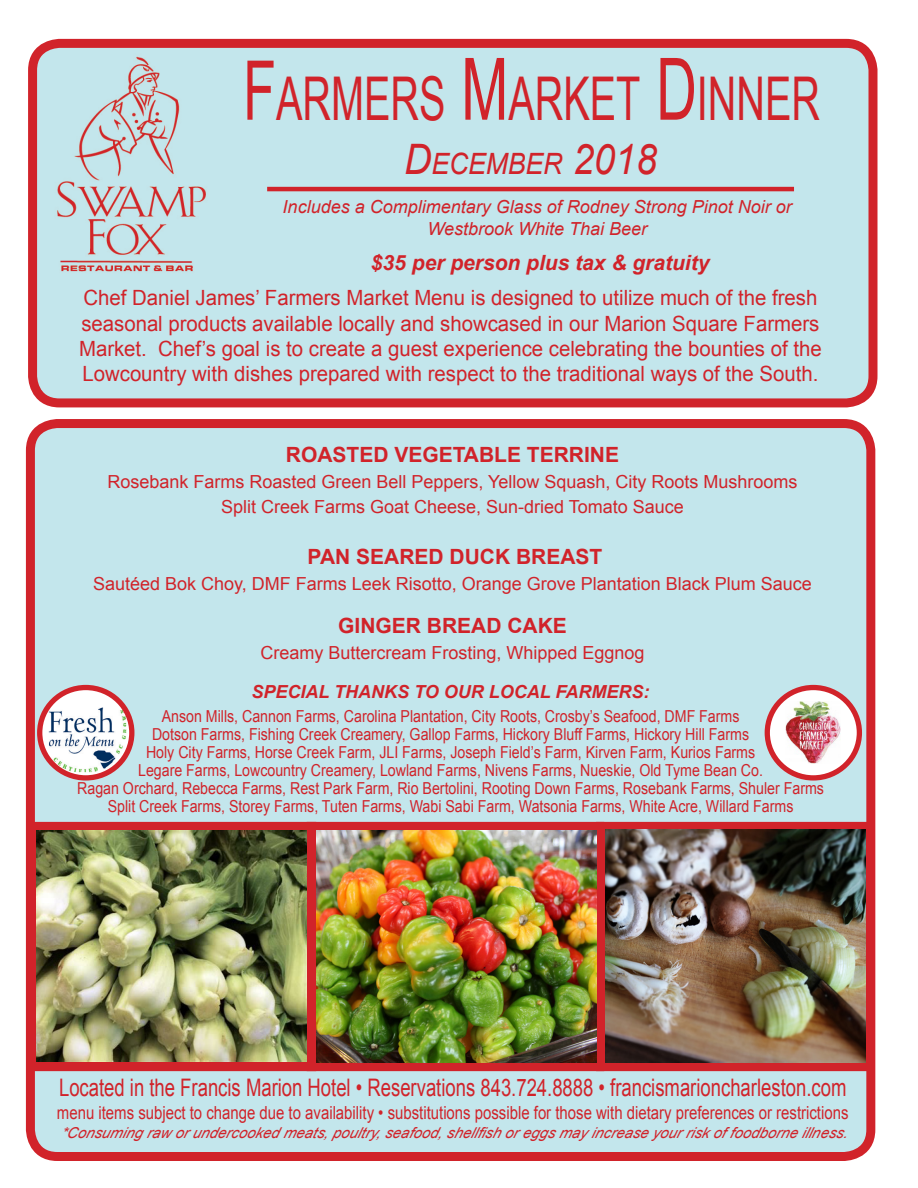
<style>
.page{position:relative;width:918px;height:1188px;background:#fff}
.page>*{position:absolute;margin:0;border:0;box-sizing:border-box;transform-origin:0 0}
.t1{font:60.3px "Arial";color:#d1232a;scale:.66 1}
.t2{font:italic 29.4px "Arial";color:#d1232a;scale:.9 1}
.t3{font:24.15px "Arial";color:#d1232a;scale:.77 1}
.t4{font:21px "Arial";color:#d1232a}
.t5{font:700 21px "Arial";color:#d1232a}
.t6{font:italic 700 21px "Arial";color:#d1232a}
.t7{font:18px "Arial";color:#d1232a}
.t8{font:18px "Arial";color:#d1232a;scale:.83 1}
.t9{font:italic 18px "Arial";color:#d1232a}
.t10{font:italic 700 18px "Arial";color:#d1232a}
.t11{font:16.5px "Arial";color:#d1232a;scale:.86 1}
.t12{font:italic 15px "Arial";color:#d1232a}
.s1{font-size:82.5px}
.s2{font-size:86.25px}
.s3{font-size:42px}
</style>
<div class="page">
<div style="left:33px;top:43px;width:840px;height:360px;background:#c3e6ec;border-radius:27px"></div>
<div style="left:28px;top:39px;width:850px;height:368px;border:9px solid #d1232a;border-radius:27px"></div>
<img style="left:57px;top:56px;width:149px;height:216px">
<div style="left:30px;top:424px;width:841px;height:732px;background:#c3e6ec;border-radius:27px"></div>
<div style="left:26px;top:419px;width:849px;height:742px;border:9px solid #d1232a;border-radius:27px"></div>
<hr style="left:267px;top:187px;width:527px;height:4px;background:#d1232a">
<div style="left:28px;top:822px;width:288px;height:249px;border:9px solid #d1232a"></div>
<div style="left:307px;top:822px;width:297px;height:249px;border:9px solid #d1232a"></div>
<div style="left:596px;top:822px;width:279px;height:249px;border:9px solid #d1232a"></div>
<svg style="left:767px;top:688px;width:92px;height:90px;background:#f7dcdd"></svg>
<div style="left:765px;top:685px;width:97px;height:96px;border:5px solid #d1232a;border-radius:50%"></div>
<img style="left:786px;top:702px;width:55px;height:62px">
<svg style="left:40px;top:688px;width:92px;height:90px"></svg>
<img style="left:49px;top:707px;width:77px;height:65px">
<div style="left:37px;top:685px;width:97px;height:96px;border:5px solid #d1232a;border-radius:50%"></div>
<div style="left:34px;top:830px;width:273px;height:233px;border:2px solid #d1232a"></div>
<img style="left:605px;top:830px;width:261px;height:232px">
<img style="left:37px;top:831px;width:269px;height:230px">
<img style="left:316px;top:831px;width:280px;height:232px">
<p class="t1" style="left:243px;top:59px;width:876px"><span class="s1">F</span>ARMERS <span class="s2">M</span>ARKET <span class="s2">D</span>INNER</p>
<p class="t2" style="left:404px;top:145px;width:282px"><span class="s3">D</span>ECEMBER <span class="s3">2018</span></p>
<p class="t9" style="left:283px;top:195px;width:511px">Includes a Complimentary Glass of Rodney Strong Pinot Noir or</p>
<p class="t9" style="left:427px;top:217px;width:221px">Westbrook White Thai Beer</p>
<p class="t6" style="left:371px;top:249px;width:340px">$35 per person plus tax &amp; gratuity</p>
<p class="t4" style="left:83px;top:284px;width:735px">Chef Daniel James’ Farmers Market Menu is designed to utilize much of the fresh</p>
<p class="t4" style="left:81px;top:310px;width:740px">seasonal products available locally and showcased in our Marion Square Farmers</p>
<p class="t4" style="left:79px;top:335px;width:744px">Market. Chef’s goal is to create a guest experience celebrating the bounties of the</p>
<p class="t4" style="left:82px;top:360px;width:737px">Lowcountry with dishes prepared with respect to the traditional ways of the South.</p>
<p class="t5" style="left:286px;top:441px;width:335px">ROASTED VEGETABLE TERRINE</p>
<p class="t7" style="left:107px;top:470px;width:692px">Rosebank Farms Roasted Green Bell Peppers, Yellow Squash, City Roots Mushrooms</p>
<p class="t7" style="left:221px;top:495px;width:464px">Split Creek Farms Goat Cheese, Sun-dried Tomato Sauce</p>
<p class="t5" style="left:308px;top:543px;width:296px">PAN SEARED DUCK BREAST</p>
<p class="t7" style="left:93px;top:572px;width:720px">Sautéed Bok Choy, DMF Farms Leek Risotto, Orange Grove Plantation Black Plum Sauce</p>
<p class="t5" style="left:338px;top:612px;width:230px">GINGER BREAD CAKE</p>
<p class="t7" style="left:260px;top:641px;width:386px">Creamy Buttercream Frosting, Whipped Eggnog</p>
<p class="t10" style="left:252px;top:680px;width:400px">SPECIAL THANKS TO OUR LOCAL FARMERS:</p>
<p class="t11" style="left:162px;top:705px;width:673px">Anson Mills, Cannon Farms, Carolina Plantation, City Roots, Crosby’s Seafood, DMF Farms</p>
<p class="t11" style="left:152px;top:723px;width:696px">Dotson Farms, Fishing Creek Creamery, Gallop Farms, Hickory Bluff Farms, Hickory Hill Farms</p>
<p class="t11" style="left:146px;top:741px;width:710px">Holy City Farms, Horse Creek Farm, JLI Farms, Joseph Field’s Farm, Kirven Farm, Kurios Farms</p>
<p class="t11" style="left:138px;top:759px;width:728px">Legare Farms, Lowcountry Creamery, Lowland Farms, Nivens Farms, Nueskie, Old Tyme Bean Co.</p>
<p class="t11" style="left:77px;top:777px;width:870px">Ragan Orchard, Rebecca Farms, Rest Park Farm, Rio Bertolini, Rooting Down Farms, Rosebank Farms, Shuler Farms</p>
<p class="t11" style="left:108px;top:795px;width:799px">Split Creek Farms, Storey Farms, Tuten Farms, Wabi Sabi Farm, Watsonia Farms, White Acre, Willard Farms</p>
<p class="t3" style="left:59px;top:1071px;width:1024px">Located in the Francis Marion Hotel • Reservations 843.724.8888 • francismarioncharleston.com</p>
<p class="t8" style="left:57px;top:1101px;width:955px">menu items subject to change due to availability • substitutions possible for those with dietary preferences or restrictions</p>
<p class="t12" style="left:60px;top:1123px;width:794px">*Consumingraw orundercookedmeats,poultry,seafood,shellfishoreggsmayincreaseyourriskof foodborneillness.</p>
</div>
